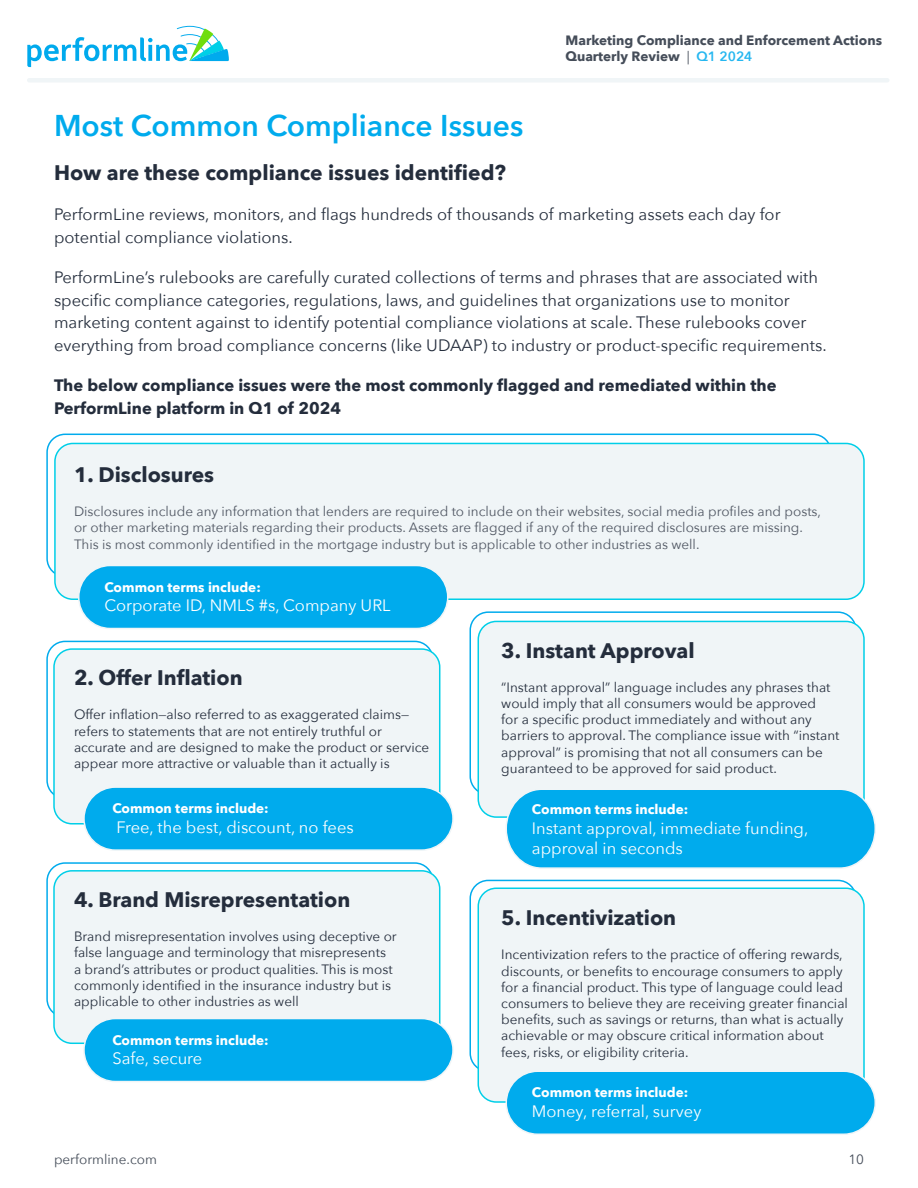
<style>
.page{position:relative;width:918px;height:1188px;background:#fff}
.page>*{position:absolute;margin:0;border:0;box-sizing:border-box;transform-origin:0 0}
.t1{font:600 30px "Avenir Next";color:#00abed}
.t2{font:700 21px "Avenir Next";color:#242d3c}
.t3{font:16.5px/22.5px "Avenir Next";color:#242d3c}
.t4{font:16.5px/19.8px "Avenir Next";color:#fff}
.t5{font:700 16.5px/22.5px "Avenir Next";color:#242d3c}
.t6{font:13.5px/16.2px "Avenir Next";color:#242d3c}
.t7{font:13.5px/16.2px "Avenir Next";color:#505763}
.t8{font:700 13.5px "Avenir Next";color:#fff}
.t9{font:700 13.5px/16.2px "Avenir Next";color:#454d59}
.t10{font:13.5px "Avenir Next";color:#454d59}
.s1{font-weight:400}
.s2{font-weight:600;color:#26b7f0}
</style>
<div class="page">
<hr style="left:27px;top:78px;width:863px;height:4px;background:#f0f5f7;border-radius:2px">
<svg style="left:27px;top:26px;width:202px;height:41px"></svg>
<div style="left:46px;top:641px;width:388px;height:158px;border:2px solid #00abed;border-radius:18px"></div>
<div style="left:46px;top:862px;width:388px;height:156px;border:2px solid #00abed;border-radius:18px"></div>
<div style="left:46px;top:434px;width:786px;height:143px;border:2px solid #00abed;border-radius:18px"></div>
<div style="left:470px;top:611px;width:387px;height:184px;border:2px solid #00abed;border-radius:18px"></div>
<div style="left:470px;top:880px;width:387px;height:192px;border:2px solid #00abed;border-radius:18px"></div>
<div style="left:54px;top:649px;width:386px;height:175px;background:#f0f5f7;border-radius:18px"></div>
<div style="left:53px;top:648px;width:387px;height:177px;border:2px solid #00cfe8;border-radius:18px"></div>
<div style="left:84px;top:787px;width:369px;height:63px;background:#00abed;border-radius:32px"></div>
<div style="left:83px;top:786px;width:371px;height:65px;border:2px solid #f0f5f7;border-radius:32px"></div>
<div style="left:54px;top:871px;width:386px;height:172px;background:#f0f5f7;border-radius:18px"></div>
<div style="left:53px;top:870px;width:387px;height:174px;border:2px solid #00cfe8;border-radius:18px"></div>
<div style="left:478px;top:621px;width:386px;height:196px;background:#f0f5f7;border-radius:18px"></div>
<div style="left:478px;top:621px;width:387px;height:197px;border:2px solid #00cfe8;border-radius:18px"></div>
<div style="left:478px;top:888px;width:386px;height:214px;background:#f0f5f7;border-radius:18px"></div>
<div style="left:478px;top:888px;width:387px;height:215px;border:2px solid #00cfe8;border-radius:18px"></div>
<div style="left:55px;top:443px;width:809px;height:156px;background:#f0f5f7;border-radius:18px"></div>
<div style="left:54px;top:443px;width:811px;height:157px;border:2px solid #00cfe8;border-radius:18px"></div>
<svg style="left:505px;top:788px;width:371px;height:81px;background:#16b2ee"></svg>
<div style="left:84px;top:1019px;width:369px;height:63px;background:#00abed;border-radius:32px"></div>
<div style="left:83px;top:1018px;width:371px;height:64px;border:2px solid #f0f5f7;border-radius:32px"></div>
<div style="left:506px;top:1071px;width:369px;height:63px;background:#00abed;border-radius:32px"></div>
<div style="left:506px;top:1071px;width:370px;height:64px;border:2px solid #f0f5f7;border-radius:32px"></div>
<div style="left:79px;top:566px;width:369px;height:62px;background:#00abed;border-radius:32px"></div>
<div style="left:78px;top:565px;width:370px;height:64px;border:2px solid #f0f5f7;border-radius:32px"></div>
<p class="t9" style="left:566px;top:32px;width:318px">Marketing Compliance and Enforcement Actions<br>Quarterly Review <span class="s1">|</span> <span class="s2">Q1 2024</span></p>
<h1 class="t1" style="left:54px;top:100px;width:471px">Most Common Compliance Issues</h1>
<h2 class="t2" style="left:54px;top:154px;width:453px">How are these compliance issues identified?</h2>
<p class="t3" style="left:54px;top:202px;width:728px">PerformLine reviews, monitors, and flags hundreds of thousands of marketing assets each day for potential compliance violations.</p>
<p class="t3" style="left:54px;top:265px;width:774px">PerformLine’s rulebooks are carefully curated collections of terms and phrases that are associated with specific compliance categories, regulations, laws, and guidelines that organizations use to monitor marketing content against to identify potential compliance violations at scale. These rulebooks cover everything from broad compliance concerns (like UDAAP) to industry or product-specific requirements.</p>
<p class="t5" style="left:54px;top:374px;width:724px">The below compliance issues were the most commonly flagged and remediated within the<br>PerformLine platform in Q1 of 2024</p>
<h2 class="t2" style="left:74px;top:456px;width:142px">1. Disclosures</h2>
<p class="t7" style="left:74px;top:503px;width:749px">Disclosures include any information that lenders are required to include on their websites, social media profiles and posts, or other marketing materials regarding their products. Assets are flagged if any of the required disclosures are missing.<br>This is most commonly identified in the mortgage industry but is applicable to other industries as well.</p>
<p class="t8" style="left:104px;top:575px;width:158px">Common terms include:</p>
<p class="t4" style="left:104px;top:595px;width:288px">Corporate ID, NMLS #s, Company URL</p>
<h2 class="t2" style="left:74px;top:660px;width:170px">2. Offer Inflation</h2>
<p class="t6" style="left:74px;top:706px;width:357px">Offer inflation—also referred to as exaggerated claims— refers to statements that are not entirely truthful or accurate and are designed to make the product or service appear more attractive or valuable than it actually is</p>
<p class="t8" style="left:112px;top:797px;width:158px">Common terms include:</p>
<p class="t4" style="left:117px;top:817px;width:239px">Free, the best, discount, no fees</p>
<h2 class="t2" style="left:74px;top:881px;width:278px">4. Brand Misrepresentation</h2>
<p class="t6" style="left:74px;top:928px;width:324px">Brand misrepresentation involves using deceptive or false language and terminology that misrepresents<br>a brand’s attributes or product qualities. This is most commonly identified in the insurance industry but is applicable to other industries as well</p>
<p class="t8" style="left:112px;top:1028px;width:158px">Common terms include:</p>
<p class="t4" style="left:112px;top:1048px;width:92px">Safe, secure</p>
<h2 class="t2" style="left:501px;top:632px;width:195px">3. Instant Approval</h2>
<p class="t6" style="left:501px;top:678px;width:340px">“Instant approval” language includes any phrases that would imply that all consumers would be approved<br>for a specific product immediately and without any barriers to approval. The compliance issue with “instant approval” is promising that not all consumers can be guaranteed to be approved for said product.</p>
<p class="t8" style="left:532px;top:798px;width:158px">Common terms include:</p>
<p class="t4" style="left:532px;top:818px;width:278px">Instant approval, immediate funding, approval in seconds</p>
<h2 class="t2" style="left:501px;top:900px;width:176px">5. Incentivization</h2>
<p class="t6" style="left:501px;top:946px;width:348px">Incentivization refers to the practice of offering rewards, discounts, or benefits to encourage consumers to apply for a financial product. This type of language could lead consumers to believe they are receiving greater financial benefits, such as savings or returns, than what is actually achievable or may obscure critical information about fees, risks, or eligibility criteria.</p>
<p class="t8" style="left:532px;top:1081px;width:158px">Common terms include:</p>
<p class="t4" style="left:532px;top:1101px;width:171px">Money, referral, survey</p>
<p class="t10" style="left:54px;top:1148px;width:104px">performline.com</p>
<p class="t10" style="left:848px;top:1148px;width:17px">10</p>
</div>
